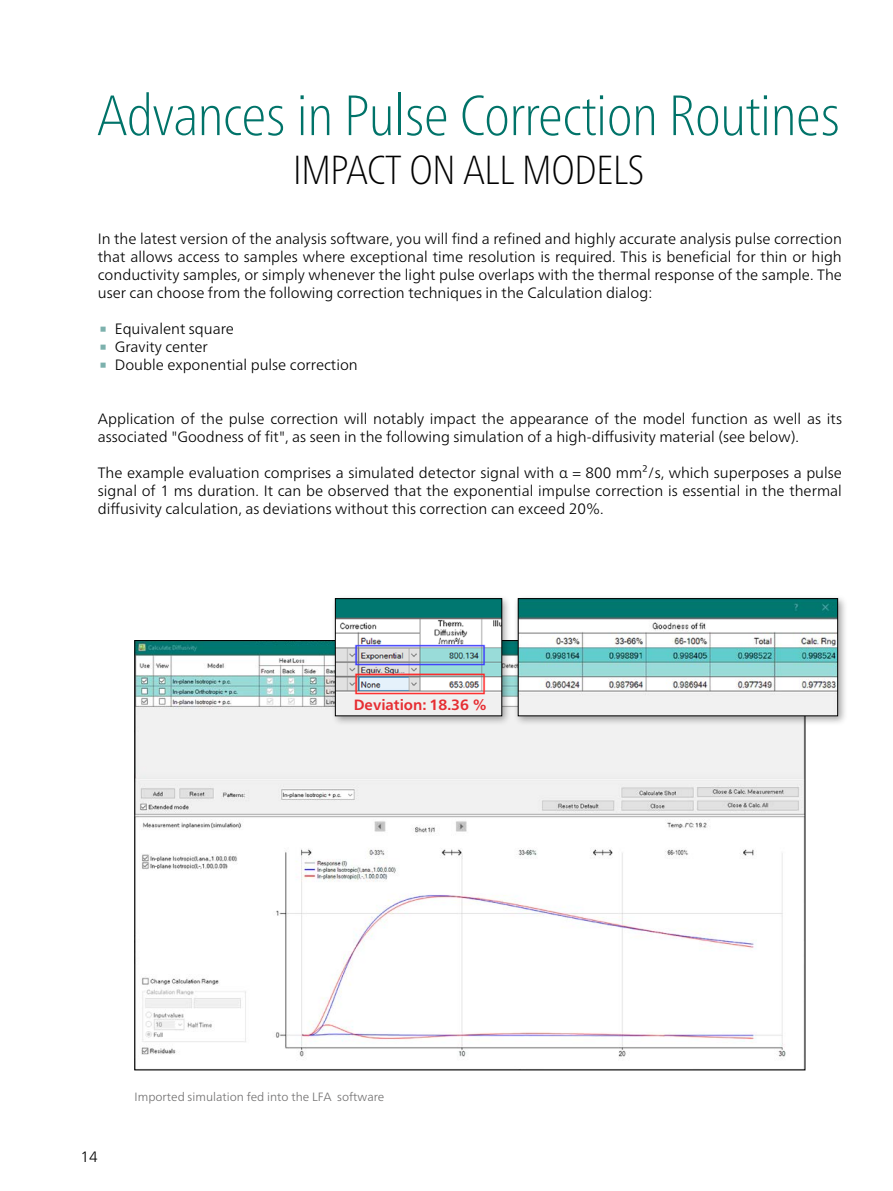
<style>
.page{position:relative;width:893px;height:1191px;background:#fff}
.page>*{position:absolute;margin:0;border:0;box-sizing:border-box;transform-origin:0 0}
.Headline_n{font:100 condensed 56.7px "Frutiger Neue LTW1 G";letter-spacing:-.005em;color:#007369}
.t1{font:45px "Frutiger Neue LTW1 G";color:#7cb1ad}
.Headline_n-2{font:100 condensed 40.5px "Frutiger Neue LTW1 G";letter-spacing:-.005em;color:#000}
.Fließtext_en_n{font:300 15px/18px "Frutiger Neue LTW1 G";color:#000;text-align:justify}
.Bildunterschrift_n{font:700 14.85px "Frutiger Neue LTW1 G";color:#e62d32}
.Bildunterschrift_n-2{font:300 12px "Frutiger Neue LTW1 G";color:#706f6f}
</style>
<div class="page">
<img style="left:137px;top:642px;width:666px;height:415px">
<div style="left:331px;top:594px;width:181px;height:132px;background:#000;opacity:.35"></div>
<img style="left:337px;top:600px;width:163px;height:114px">
<div style="left:335px;top:598px;width:167px;height:118px;border:1px solid #000"></div>
<div style="left:514px;top:594px;width:334px;height:132px;background:#000;opacity:.35"></div>
<img style="left:520px;top:600px;width:316px;height:114px">
<div style="left:518px;top:598px;width:320px;height:118px;border:1px solid #000"></div>
<p class="Headline_n" style="left:97px;top:74px;width:744px">Advances in Pulse Correction Routines</p>
<p class="Headline_n-2" style="left:293px;top:140px;width:353px">IMPACT ON ALL MODELS</p>
<p class="Fließtext_en_n" style="left:98px;top:229px;width:746px">In the latest version of the analysis software, you will find a refined and highly accurate analysis pulse correction that allows access to samples where exceptional time resolution is required. This is beneficial for thin or high conductivity samples, or simply whenever the light pulse overlaps with the thermal response of the sample. The user can choose from the following correction techniques in the Calculation dialog:</p>
<p class="t1" style="left:98px;top:299px;width:12px">∙</p>
<p class="Fließtext_en_n" style="left:115px;top:319px;width:121px">Equivalent square</p>
<p class="t1" style="left:98px;top:317px;width:12px">∙</p>
<p class="Fließtext_en_n" style="left:115px;top:337px;width:95px">Gravity center</p>
<p class="t1" style="left:98px;top:335px;width:12px">∙</p>
<p class="Fließtext_en_n" style="left:115px;top:355px;width:244px">Double exponential pulse correction</p>
<p class="Fließtext_en_n" style="left:98px;top:409px;width:746px">Application of the pulse correction will notably impact the appearance of the model function as well as its associated "Goodness of fit", as seen in the following simulation of a high-diffusivity material (see below).</p>
<p class="Fließtext_en_n" style="left:98px;top:463px;width:746px">The example evaluation comprises a simulated detector signal with α = 800 mm²/s, which superposes a pulse signal of 1 ms duration. It can be observed that the exponential impulse correction is essential in the thermal diffusivity calculation, as deviations without this correction can exceed 20%.</p>
<p class="Bildunterschrift_n" style="left:354px;top:696px;width:134px">Deviation: 18.36 %</p>
<p class="Fließtext_en_n" style="left:81px;top:1147px;width:19px">14</p>
<p class="Bildunterschrift_n-2" style="left:135px;top:1090px;width:251px">Imported simulation fed into the LFA software</p>
</div>
